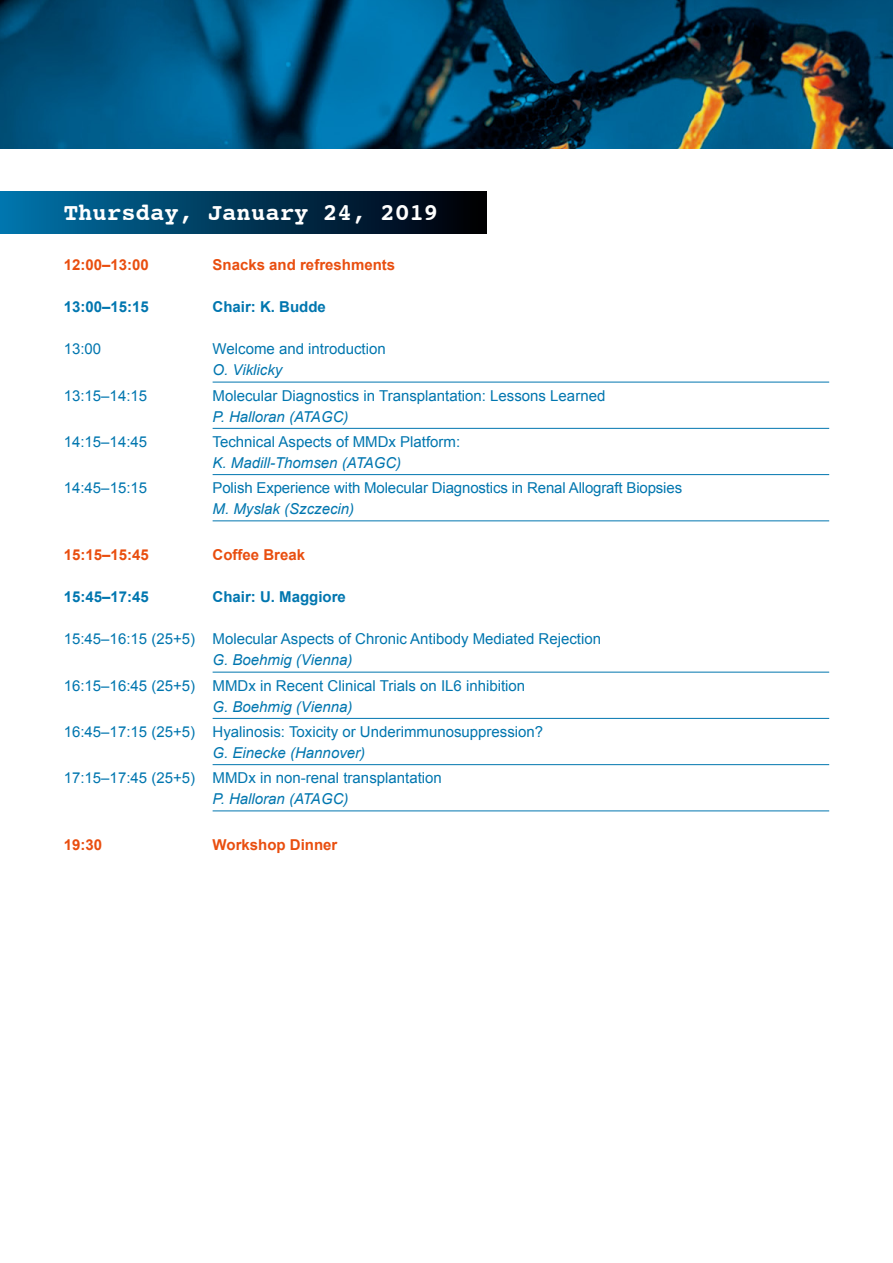
<style>
.page{position:relative;width:893px;height:1263px;background:#fff}
.page>*{position:absolute;margin:0;border:0;box-sizing:border-box;transform-origin:0 0}
.t1{font:700 24px "Courier";color:#fff}
.t2{font:15px "Arial";color:#0076af}
.t3{font:italic 15px "Arial";color:#0076af}
.t4{font:700 15px "Arial";color:#e94e0f}
.t5{font:700 15px "Arial";color:#0076af}
</style>
<div class="page">
<hr style="left:213px;top:382px;width:616px;height:1px;background:#0076af">
<hr style="left:213px;top:428px;width:616px;height:1px;background:#0076af">
<hr style="left:213px;top:474px;width:616px;height:1px;background:#0076af">
<hr style="left:213px;top:520px;width:616px;height:1px;background:#0076af">
<hr style="left:213px;top:672px;width:616px;height:1px;background:#0076af">
<hr style="left:213px;top:718px;width:616px;height:1px;background:#0076af">
<hr style="left:213px;top:764px;width:616px;height:1px;background:#0076af">
<hr style="left:213px;top:810px;width:616px;height:1px;background:#0076af">
<div style="left:0;top:191px;width:487px;height:43px;background:linear-gradient(to right,#0073ab,#000003)"></div>
<img style="left:0;top:0;width:893px;height:149px">
<h1 class="t1" style="left:64px;top:193px;width:376px">Thursday, January 24, 2019</h1>
<p class="t4" style="left:64px;top:255px;width:87px">12:00–13:00</p>
<p class="t4" style="left:213px;top:255px;width:184px">Snacks and refreshments</p>
<p class="t5" style="left:64px;top:297px;width:87px">13:00–15:15</p>
<p class="t5" style="left:213px;top:297px;width:115px">Chair: K. Budde</p>
<p class="t2" style="left:64px;top:339px;width:39px">13:00</p>
<p class="t2" style="left:213px;top:339px;width:175px">Welcome and introduction</p>
<p class="t3" style="left:213px;top:360px;width:71px">O. Viklicky</p>
<p class="t2" style="left:64px;top:385px;width:85px">13:15–14:15</p>
<p class="t2" style="left:213px;top:385px;width:394px">Molecular Diagnostics in Transplantation: Lessons Learned</p>
<p class="t3" style="left:213px;top:407px;width:137px">P. Halloran (ATAGC)</p>
<p class="t2" style="left:64px;top:432px;width:85px">14:15–14:45</p>
<p class="t2" style="left:213px;top:432px;width:249px">Technical Aspects of MMDx Platform:</p>
<p class="t3" style="left:213px;top:453px;width:190px">K. Madill-Thomsen (ATAGC)</p>
<p class="t2" style="left:64px;top:478px;width:85px">14:45–15:15</p>
<p class="t2" style="left:213px;top:478px;width:471px">Polish Experience with Molecular Diagnostics in Renal Allograft Biopsies</p>
<p class="t3" style="left:213px;top:499px;width:143px">M. Myslak (Szczecin)</p>
<p class="t4" style="left:64px;top:545px;width:87px">15:15–15:45</p>
<p class="t4" style="left:213px;top:545px;width:94px">Coffee Break</p>
<p class="t5" style="left:64px;top:587px;width:87px">15:45–17:45</p>
<p class="t5" style="left:213px;top:587px;width:135px">Chair: U. Maggiore</p>
<p class="t2" style="left:64px;top:629px;width:539px">15:45–16:15 (25+5) Molecular Aspects of Chronic Antibody Mediated Rejection</p>
<p class="t3" style="left:213px;top:650px;width:141px">G. Boehmig (Vienna)</p>
<p class="t2" style="left:64px;top:675px;width:463px">16:15–16:45 (25+5) MMDx in Recent Clinical Trials on IL6 inhibition</p>
<p class="t3" style="left:213px;top:697px;width:141px">G. Boehmig (Vienna)</p>
<p class="t2" style="left:64px;top:722px;width:481px">16:45–17:15 (25+5) Hyalinosis: Toxicity or Underimmunosuppression?</p>
<p class="t3" style="left:213px;top:743px;width:154px">G. Einecke (Hannover)</p>
<p class="t2" style="left:64px;top:768px;width:380px">17:15–17:45 (25+5) MMDx in non-renal transplantation</p>
<p class="t3" style="left:213px;top:789px;width:137px">P. Halloran (ATAGC)</p>
<p class="t4" style="left:64px;top:835px;width:40px">19:30</p>
<p class="t4" style="left:213px;top:835px;width:126px">Workshop Dinner</p>
</div>
